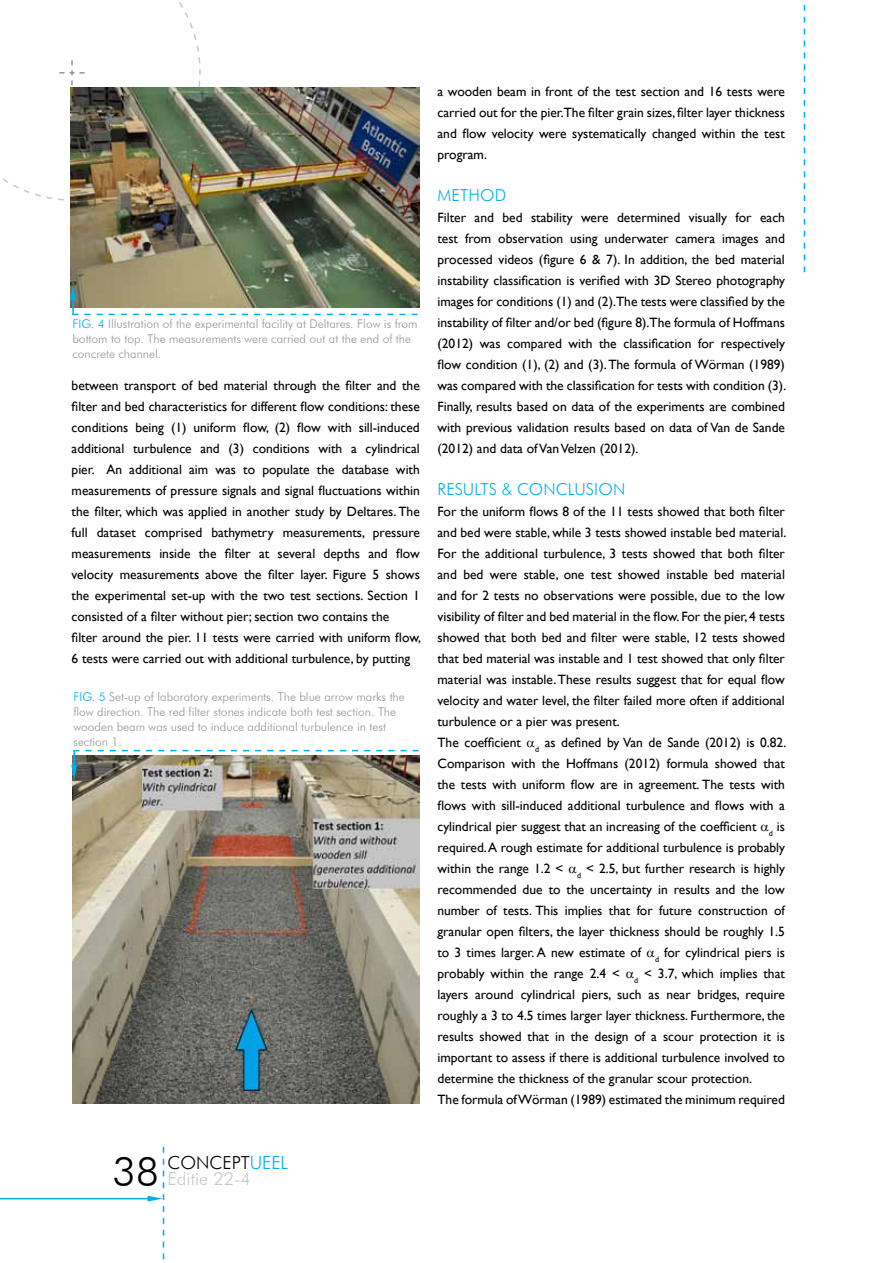
<style>
.page{position:relative;width:893px;height:1263px;background:#fff}
.page>*{position:absolute;margin:0;border:0;box-sizing:border-box;transform-origin:0 0}
.t1{font:300 40.5px "Futura BT";color:#000}
.t2{font:300 18px "Futura BT";color:#000}
.t3{font:300 18px "Futura BT";color:#c7c8ca}
.t4{font:300 16.5px "Futura BT";letter-spacing:.01em;color:#00aeef}
.t5{font:13.5px/21px "Gill Sans";color:#000}
.t6{font:300 12px/15px "Futura BT";color:#939598}
.s1{color:#00aeef}
</style>
<div class="page">
<hr style="left:0;top:1198px;width:149px;height:1px;background:#00aeef">
<svg style="left:148px;top:1147px;width:16px;height:113px"></svg>
<svg style="left:804px;top:4px;width:1px;height:268px"></svg>
<svg style="left:3px;top:2px;width:198px;height:199px"></svg>
<img style="left:70px;top:88px;width:350px;height:219px">
<svg style="left:70px;top:285px;width:348px;height:30px"></svg>
<img style="left:72px;top:756px;width:348px;height:348px">
<img style="left:71px;top:750px;width:348px;height:30px">
<p class="t6" style="left:72px;top:316px;width:347px"><span class="s1">FIG. 4</span> I llustration of the experimental facility at Deltares. Flow is from bottom to top. The measurements were carried out at the end of the concrete channel.</p>
<p class="t5" style="left:72px;top:375px;width:351px">between transport of bed material through the filter and the filter and bed characteristics for different flow conditions: these conditions being (1) uniform flow, (2) flow with sill-induced additional turbulence and (3) conditions with a cylindrical pier. An additional aim was to populate the database with measurements of pressure signals and signal fluctuations within the filter, which was applied in another study by Deltares. The full dataset comprised bathymetry measurements, pressure measurements inside the filter at several depths and flow velocity measurements above the filter layer. Figure 5 shows the experimental set-up with the two test sections. Section 1 consisted of a filter without pier; section two contains the<br>filter around the pier. 11 tests were carried with uniform flow, 6 tests were carried out with additional turbulence, by putting</p>
<p class="t6" style="left:73px;top:689px;width:333px"><span class="s1">Fig. 5</span> Set-up of laboratory experiments. The blue arrow marks the flow direction. The red filter stones indicate both test section. The wooden beam was used to induce additional turbulence in test section 1.</p>
<p class="t5" style="left:437px;top:81px;width:349px;text-align:justify">a wooden beam in front of the test section and 16 tests were carried out for the pier.The filter grain sizes, filter layer thickness and flow velocity were systematically changed within the test program.</p>
<p class="t4" style="left:437px;top:185px;width:70px">Method</p>
<p class="t5" style="left:437px;top:207px;width:350px;text-align:justify">Filter and bed stability were determined visually for each test from observation using underwater camera images and processed videos (figure 6 &amp; 7). In addition, the bed material instability classification is verified with 3D Stereo photography images for conditions (1) and (2).The tests were classified by the instability of filter and/or bed (figure 8).The formula of Hoffmans (2012) was compared with the classification for respectively flow condition (1), (2) and (3). The formula of Wörman (1989) was compared with the classification for tests with condition (3).<br>Finally, results based on data of the experiments are combined with previous validation results based on data of Van de Sande (2012) and data of Van Velzen (2012).</p>
<p class="t4" style="left:437px;top:479px;width:189px">Results &amp; conclusion</p>
<p class="t5" style="left:437px;top:501px;width:350px">For the uniform flows 8 of the 11 tests showed that both filter and bed were stable, while 3 tests showed instable bed material.<br>For the additional turbulence, 3 tests showed that both filter and bed were stable, one test showed instable bed material and for 2 tests no observations were possible, due to the low visibility of filter and bed material in the flow. For the pier, 4 tests showed that both bed and filter were stable, 12 tests showed that bed material was instable and 1 test showed that only filter material was instable. These results suggest that for equal flow velocity and water level, the filter failed more often if additional turbulence or a pier was present.<br>The coefficient <sub>d</sub> as defined by Van de Sande (2012) is 0.82.<br>Comparison with the Hoffmans (2012) formula showed that the tests with uniform flow are in agreement. The tests with flows with sill-induced additional turbulence and flows with a cylindrical pier suggest that an increasing of the coefficient <sub>d</sub> is required. A rough estimate for additional turbulence is probably within the range 1.2 &lt; <sub>d</sub> &lt; 2.5, but further research is highly recommended due to the uncertainty in results and the low number of tests. This implies that for future construction of granular open filters, the layer thickness should be roughly 1.5 to 3 times larger. A new estimate of <sub>d</sub> for cylindrical piers is probably within the range 2.4 &lt; <sub>d</sub> &lt; 3.7, which implies that layers around cylindrical piers, such as near bridges, require roughly a 3 to 4.5 times larger layer thickness. Furthermore, the results showed that in the design of a scour protection it is important to assess if there is additional turbulence involved to determine the thickness of the granular scour protection.<br>The formula of Wörman (1989) estimated the minimum required</p>
<h1 class="t1" style="left:112px;top:1147px;width:48px">38</h1>
<h2 class="t2" style="left:168px;top:1151px;width:122px">Concept<span class="s1">ueel</span></h2>
<h2 class="t3" style="left:168px;top:1168px;width:85px">Editie 22-4</h2>
</div>
